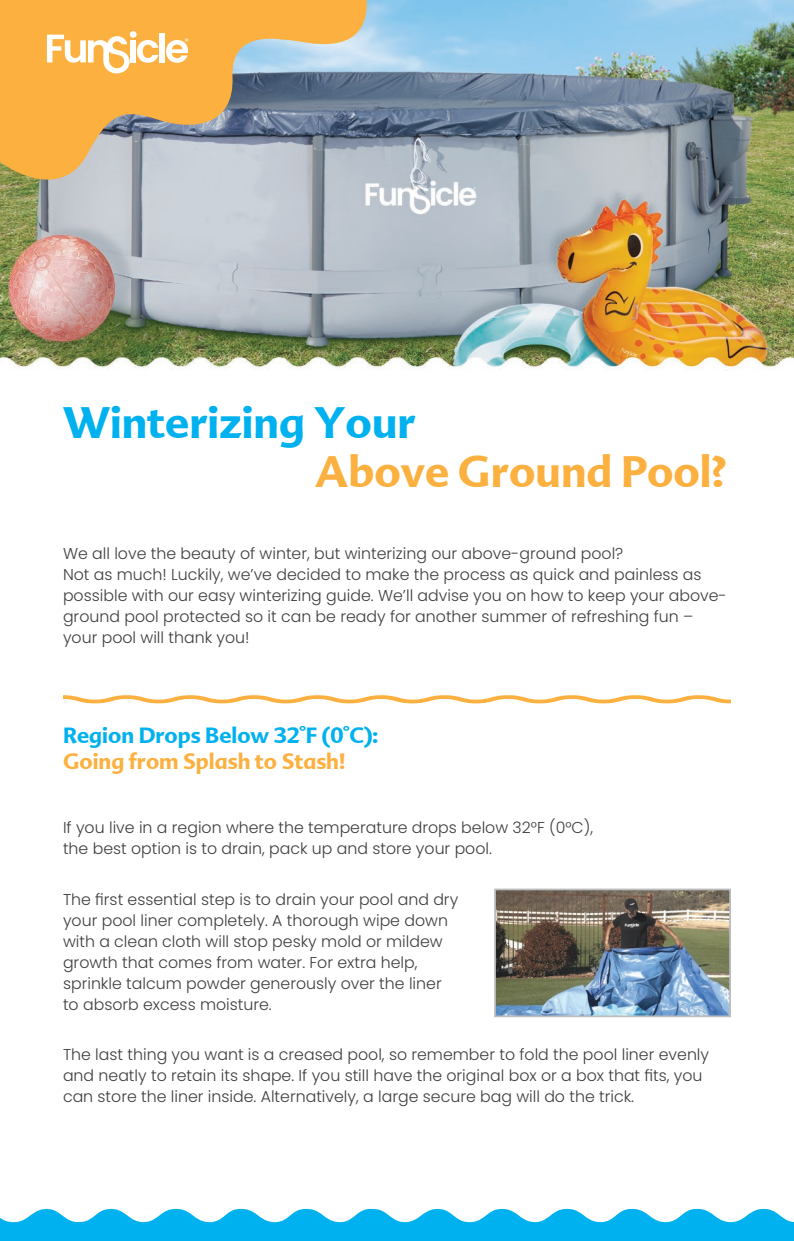
<style>
.page{position:relative;width:794px;height:1241px;background:#fff}
.page>*{position:absolute;margin:0;border:0;box-sizing:border-box;transform-origin:0 0}
.t1{font:700 42px "Advert";color:#fbb03f}
.t2{font:700 42px "Advert";color:#00b1ef}
.t3{font:700 21px/26.2px "Advert";color:#00b1ef}
.bodycopy{font:300 15.75px/21px "Poppins";color:#3e3e3f}
.s1{color:#fbb03f}
</style>
<div class="page">
<svg style="left:0;top:1208px;width:794px;height:32px"></svg>
<img style="left:0;top:0;width:794px;height:369px">
<svg style="left:0;top:0;width:369px;height:207px;background:#c9ad7f"></svg>
<div style="left:130px;top:40px;width:6px;height:22px;background:#fff"></div>
<div style="left:130px;top:31px;width:7px;height:7px;background:#fff;border-radius:50%"></div>
<svg style="left:137px;top:40px;width:21px;height:23px"></svg>
<div style="left:159px;top:33px;width:6px;height:29px;background:#fff"></div>
<svg style="left:47px;top:35px;width:83px;height:38px"></svg>
<svg style="left:166px;top:38px;width:22px;height:25px"></svg>
<svg style="left:63px;top:695px;width:668px;height:8px"></svg>
<img style="left:497px;top:891px;width:231px;height:123px">
<div style="left:494px;top:888px;width:237px;height:129px;border:2px solid #bcbdc0"></div>
<p class="t2" style="left:63px;top:396px;width:354px">Winterizing Your</p>
<p class="t1" style="left:315px;top:444px;width:413px">Above Ground Pool?</p>
<p class="bodycopy" style="left:63px;top:543px;width:665px">We all love the beauty of winter, but winterizing our above-ground pool?<br>Not as much! Luckily, we’ve decided to make the process as quick and painless as possible with our easy winterizing guide. We’ll advise you on how to keep your above&shy;ground pool protected so it can be ready for another summer of refreshing fun – your pool will thank you!</p>
<p class="t3" style="left:63px;top:721px;width:317px">Region Drops Below 32°F (0°C):<br><span class="s1">Going from Splash to Stash!</span></p>
<p class="bodycopy" style="left:63px;top:816px;width:531px">If you live in a region where the temperature drops below 32°F (0°C), the best option is to drain, pack up and store your pool.</p>
<p class="bodycopy" style="left:63px;top:889px;width:397px">The first essential step is to drain your pool and dry your pool liner completely. A thorough wipe down with a clean cloth will stop pesky mold or mildew growth that comes from water. For extra help, sprinkle talcum powder generously over the liner to absorb excess moisture.</p>
<p class="bodycopy" style="left:63px;top:1043px;width:647px">The last thing you want is a creased pool, so remember to fold the pool liner evenly and neatly to retain its shape. If you still have the original box or a box that fits, you can store the liner inside. Alternatively, a large secure bag will do the trick.</p>
</div>
